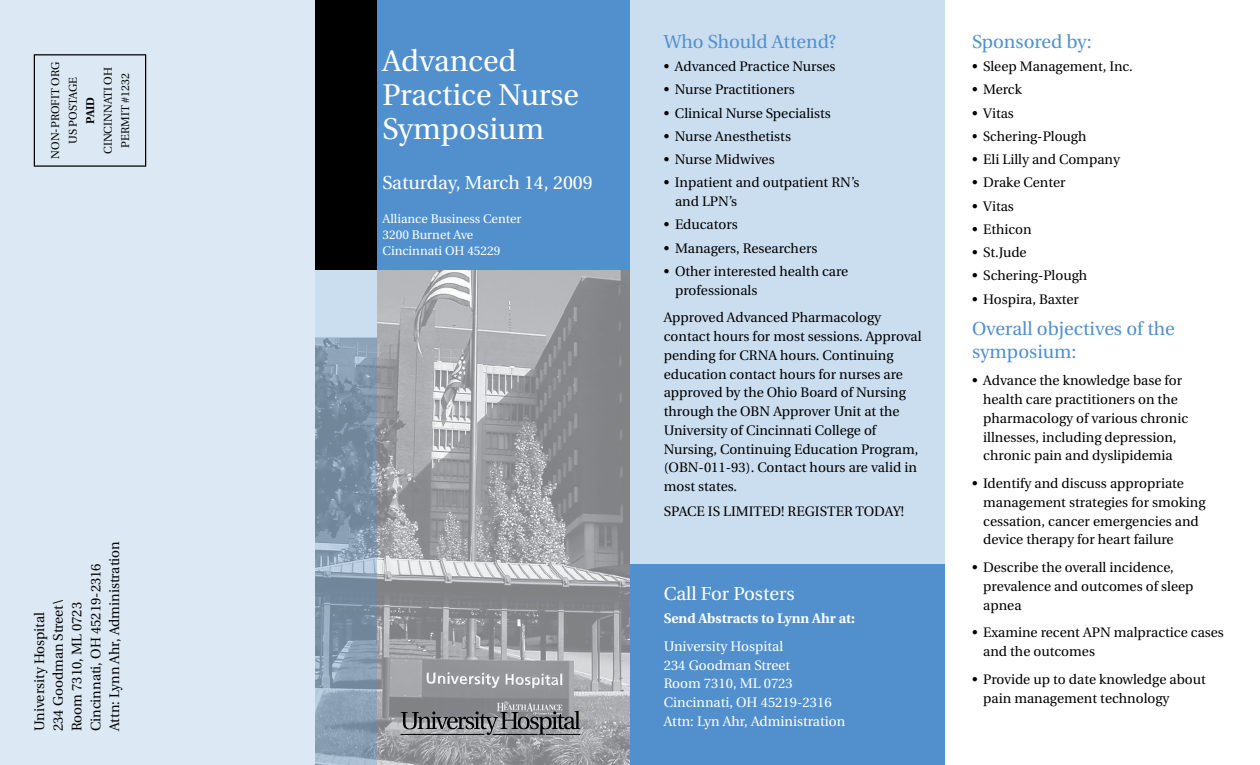
<style>
.page{position:relative;width:1260px;height:765px;background:#fff}
.page>*{position:absolute;margin:0;border:0;box-sizing:border-box;transform-origin:0 0}
.t1{font:30px/33.8px "Utopia";color:#fff}
.t2{font:18.75px/22.5px "Utopia";color:#5190cd}
.t3{font:18.75px "Utopia";color:#fff}
.t4{font:13.75px/18.8px "Utopia";color:#000}
.t5{font:13.75px/18.8px "Utopia";color:#fff}
.t6{font:700 13.75px "Utopia";color:#fff}
.t7{font:13.75px "Utopia";color:#000;scale:.95 1}
.t8{font:12.5px/16.2px "Utopia";color:#fff}
.t9{font:11.25px/17.5px "Utopia";color:#000;text-align:center}
.t10{font:700 11.25px "Utopia";color:#000}
</style>
<div class="page">
<div style="left:630px;top:0;width:315px;height:765px;background:#cbdef0"></div>
<div style="left:630px;top:565px;width:315px;height:200px;background:#5190cd"></div>
<div style="left:0;top:0;width:315px;height:765px;background:#dce9f5"></div>
<img style="left:377px;top:270px;width:253px;height:495px">
<svg style="left:401px;top:711px;width:179px;height:24px;background:#787a7c"></svg>
<hr style="left:400px;top:734px;width:84px;height:1px;background:#000">
<hr style="left:493px;top:734px;width:45px;height:1px;background:#000">
<hr style="left:546px;top:734px;width:34px;height:1px;background:#000">
<div style="left:315px;top:0;width:315px;height:270px;background:#5190cd"></div>
<div style="left:315px;top:0;width:62px;height:270px;background:#000"></div>
<div style="left:315px;top:270px;width:62px;height:68px;background:#cbdef0"></div>
<svg style="left:315px;top:338px;width:62px;height:427px;background:#8498ac"></svg>
<div style="left:34px;top:54px;width:112px;height:113px;border:1px solid #000"></div>
<p class="t9" style="left:47px;top:159px;width:97px;rotate:-90deg">Non-profit org<br>Us postage</p>
<p class="t10" style="left:84px;top:124px;width:28px;rotate:-90deg">Paid</p>
<p class="t9" style="left:99px;top:154px;width:87px;rotate:-90deg">Cincinnati oh<br>Permit #1232</p>
<p class="t4" style="left:30px;top:731px;width:192px;rotate:-90deg">University Hospital<br>234 Goodman Street\<br>Room 7310, ML 0723<br>Cincinnati, OH 45219-2316<br>Attn: Lynn Ahr, Administration</p>
<h1 class="t1" style="left:382px;top:45px;width:198px">Advanced<br>Practice Nurse<br>Symposium</h1>
<h2 class="t3" style="left:382px;top:173px;width:212px">Saturday, March 14, 2009</h2>
<p class="t8" style="left:382px;top:210px;width:140px">Alliance Business Center<br>3200 Burnet Ave<br>Cincinnati OH 45229</p>
<h2 class="t2" style="left:664px;top:31px;width:174px">Who Should Attend?</h2>
<p class="t4" style="left:664px;top:57px;width:173px">• Advanced Practice Nurses</p>
<p class="t4" style="left:664px;top:81px;width:133px">• Nurse Practitioners</p>
<p class="t4" style="left:664px;top:104px;width:169px">• Clinical Nurse Specialists</p>
<p class="t4" style="left:664px;top:127px;width:129px">• Nurse Anesthetists</p>
<p class="t4" style="left:664px;top:150px;width:112px">• Nurse Midwives</p>
<p class="t4" style="left:675px;top:174px;width:186px;text-indent:-11px">• Inpatient and outpatient RN’s and LPN’s</p>
<p class="t4" style="left:664px;top:216px;width:76px">• Educators</p>
<p class="t4" style="left:664px;top:239px;width:155px">• Managers, Researchers</p>
<p class="t4" style="left:675px;top:262px;width:175px;text-indent:-11px">• Other interested health care professionals</p>
<p class="t4" style="left:664px;top:309px;width:259px">Approved Advanced Pharmacology contact hours for most sessions. Approval pending for CRNA hours. Continuing education contact hours for nurses are approved by the Ohio Board of Nursing through the OBN Approver Unit at the University of Cincinnati College of Nursing, Continuing Education Program, (OBN-011-93). Contact hours are valid in most states.</p>
<p class="t4" style="left:664px;top:502px;width:242px">SPACE IS LIMITED! REGISTER TODAY!</p>
<h2 class="t3" style="left:664px;top:583px;width:132px">Call For Posters</h2>
<p class="t6" style="left:664px;top:611px;width:193px">Send Abstracts to Lynn Ahr at:</p>
<p class="t5" style="left:664px;top:637px;width:183px">University Hospital<br>234 Goodman Street<br>Room 7310, ML 0723<br>Cincinnati, OH 45219-2316<br>Attn: Lyn Ahr, Administration</p>
<h2 class="t2" style="left:972px;top:31px;width:121px">Sponsored by:</h2>
<p class="t4" style="left:972px;top:57px;width:162px">• Sleep Management, Inc.</p>
<p class="t4" style="left:972px;top:81px;width:51px">• Merck</p>
<p class="t4" style="left:972px;top:104px;width:43px">• Vitas</p>
<p class="t7" style="left:972px;top:129px;width:122px">• Schering-Plough</p>
<p class="t4" style="left:972px;top:150px;width:150px">• Eli Lilly and Company</p>
<p class="t4" style="left:972px;top:174px;width:95px">• Drake Center</p>
<p class="t4" style="left:972px;top:197px;width:43px">• Vitas</p>
<p class="t4" style="left:972px;top:220px;width:61px">• Ethicon</p>
<p class="t4" style="left:972px;top:243px;width:56px">• St.Jude</p>
<p class="t4" style="left:972px;top:267px;width:117px">• Schering-Plough</p>
<p class="t4" style="left:972px;top:290px;width:108px">• Hospira, Baxter</p>
<h2 class="t2" style="left:972px;top:318px;width:204px">Overall objectives of the symposium:</h2>
<p class="t4" style="left:983px;top:372px;width:206px;text-indent:-11px">• Advance the knowledge base for health care practitioners on the pharmacology of various chronic illnesses, including depression, chronic pain and dyslipidemia</p>
<p class="t4" style="left:983px;top:474px;width:224px;text-indent:-11px">• Identify and discuss appropriate management strategies for smoking cessation, cancer emergencies and device therapy for heart failure</p>
<p class="t4" style="left:983px;top:558px;width:212px;text-indent:-11px">• Describe the overall incidence, prevalence and outcomes of sleep apnea</p>
<p class="t4" style="left:983px;top:624px;width:242px;text-indent:-11px">• Examine recent APN malpractice cases and the outcomes</p>
<p class="t4" style="left:983px;top:670px;width:224px;text-indent:-11px">• Provide up to date knowledge about pain management technology</p>
</div>
